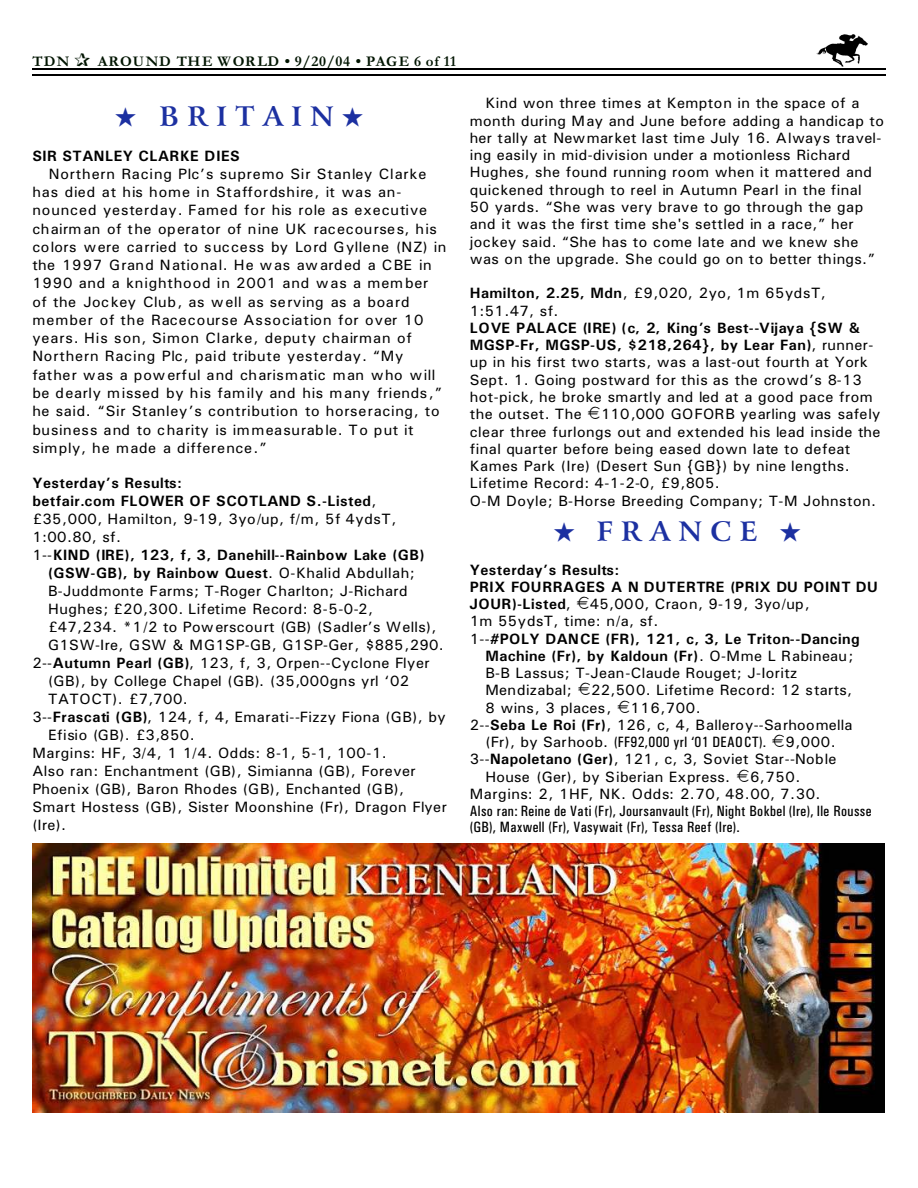
<style>
.page{position:relative;width:918px;height:1188px;background:#fff}
.page>*{position:absolute;margin:0;border:0;box-sizing:border-box;transform-origin:0 0}
.t1{font:700 27px "Arrus BT";letter-spacing:.305em;color:#1c30a1}
.t2{font:15px/17.2px "Univers";letter-spacing:.03em;color:#000}
.t3{font:15px/18.3px "Univers";letter-spacing:.055em;color:#000}
.t4{font:700 15px/17.2px "Univers";letter-spacing:.03em;color:#000}
.t5{font:15px/16.8px "Univers Condensed";letter-spacing:.025em;color:#000}
.t6{font:15px/17.2px "Univers";letter-spacing:.01em;color:#000;text-align:center}
.t7{font:700 15px "Garamond";letter-spacing:.04em;color:#001400}
.s1{font-weight:400}
.s2{font-weight:700}
.s3{font-family:"Univers"}
</style>
<div class="page">
<img style="left:817px;top:35px;width:51px;height:31px">
<hr style="left:32px;top:68px;width:853px;height:1px;background:#000">
<hr style="left:32px;top:75px;width:853px;height:1px;background:#000">
<img style="left:32px;top:844px;width:852px;height:268px">
<p class="t7" style="left:32px;top:56px;width:39px">TDN</p>
<p class="t7" style="left:98px;top:56px;width:360px">AROUND THE WORLD • 9/20/04 • PAGE 6 of 11</p>
<h1 class="t1" style="left:115px;top:106px;width:250px">★ BRITAIN★</h1>
<p class="t4" style="left:32px;top:148px;width:209px">SIR STANLEY CLARKE DIES</p>
<p class="t3" style="left:32px;top:166px;width:415px;text-indent:17px">Northern Racing Plc’s supremo Sir Stanley Clarke has died at his home in Staffordshire, it was an&shy;nounced yesterday. Famed for his role as executive chairman of the operator of nine UK racecourses, his colors were carried to success by Lord Gyllene (NZ) in the 1997 Grand National. He was awarded a CBE in 1990 and a knighthood in 2001 and was a member of the Jockey Club, as well as serving as a board member of the Racecourse Association for over 10 years. His son, Simon Clarke, deputy chairman of Northern Racing Plc, paid tribute yesterday. “My father was a powerful and charismatic man who will be dearly missed by his family and his many friends,” he said. “Sir Stanley’s contribution to horseracing, to business and to charity is immeasurable. To put it simply, he made a difference.”</p>
<p class="t4" style="left:32px;top:475px;width:151px">Yesterday’s Results:</p>
<p class="t4" style="left:32px;top:493px;width:346px">betfair.com FLOWER OF SCOTLAND S.-Listed<span class="s1">,</span></p>
<p class="t2" style="left:32px;top:511px;width:366px">£35,000, Hamilton, 9-19, 3yo/up, f/m, 5f 4ydsT,</p>
<p class="t2" style="left:32px;top:529px;width:90px">1:00.80, sf.</p>
<p class="t4" style="left:32px;top:547px;width:394px"><span class="s1">1--</span>KIND (IRE), 123, f, 3, Danehill--Rainbow Lake (GB)</p>
<p class="t4" style="left:48px;top:565px;width:368px">(GSW-GB), by Rainbow Quest<span class="s1">. O-Khalid Abdullah;</span></p>
<p class="t2" style="left:48px;top:583px;width:361px">B-Juddmonte Farms; T-Roger Charlton; J-Richard</p>
<p class="t2" style="left:48px;top:601px;width:327px">Hughes; £20,300. Lifetime Record: 8-5-0-2,</p>
<p class="t2" style="left:48px;top:619px;width:390px">£47,234. *1/2 to Powerscourt (GB) (Sadler’s Wells),</p>
<p class="t2" style="left:48px;top:637px;width:397px">G1SW-Ire, GSW &amp; MG1SP-GB, G1SP-Ger, $885,290.</p>
<p class="t2" style="left:32px;top:655px;width:399px">2--<span class="s2">Autumn Pearl (GB)</span>, 123, f, 3, Orpen--Cyclone Flyer</p>
<p class="t2" style="left:48px;top:673px;width:363px">(GB), by College Chapel (GB). (35,000gns yrl ‘02</p>
<p class="t2" style="left:48px;top:691px;width:141px">TATOCT). £7,700.</p>
<p class="t2" style="left:32px;top:709px;width:415px">3--<span class="s2">Frascati (GB)</span>, 124, f, 4, Emarati--Fizzy Fiona (GB), by</p>
<p class="t2" style="left:48px;top:727px;width:148px">Efisio (GB). £3,850.</p>
<p class="t2" style="left:32px;top:745px;width:356px">Margins: HF, 3/4, 1 1/4. Odds: 8-1, 5-1, 100-1.</p>
<p class="t2" style="left:32px;top:763px;width:385px">Also ran: Enchantment (GB), Simianna (GB), Forever</p>
<p class="t2" style="left:32px;top:781px;width:373px">Phoenix (GB), Baron Rhodes (GB), Enchanted (GB),</p>
<p class="t2" style="left:32px;top:799px;width:416px">Smart Hostess (GB), Sister Moonshine (Fr), Dragon Flyer</p>
<p class="t2" style="left:32px;top:817px;width:35px">(Ire).</p>
<p class="t2" style="left:470px;top:96px;width:416px;text-indent:16px">Kind won three times at Kempton in the space of a month during May and June before adding a handicap to her tally at Newmarket last time July 16. Always travel&shy;ing easily in mid-division under a motionless Richard Hughes, she found running room when it mattered and quickened through to reel in Autumn Pearl in the final 50 yards. “She was very brave to go through the gap and it was the first time she's settled in a race,” her jockey said. “She has to come late and we knew she was on the upgrade. She could go on to better things.”</p>
<p class="t2" style="left:470px;top:286px;width:358px"><span class="s2">Hamilton, 2.25, Mdn</span>, £9,020, 2yo, 1m 65ydsT,<br>1:51.47, sf.</p>
<p class="t2" style="left:470px;top:320px;width:405px"><span class="s2">LOVE PALACE (IRE) (c, 2, King’s Best--Vijaya {SW &amp; MGSP-Fr, MGSP-US, $218,264}, by Lear Fan)</span>, runner&shy;up in his first two starts, was a last-out fourth at York Sept. 1. Going postward for this as the crowd’s 8-13 hot-pick, he broke smartly and led at a good pace from the outset. The</p>
<p class="t2" style="left:470px;top:407px;width:412px;text-indent:131px">110,000 GOFORB yearling was safely clear three furlongs out and extended his lead inside the final quarter before being eased down late to defeat Kames Park (Ire) (Desert Sun {GB}) by nine lengths.<br>Lifetime Record: 4-1-2-0, £9,805.<br>O-M Doyle; B-Horse Breeding Company; T-M Johnston.</p>
<h1 class="t1" style="left:554px;top:520px;width:249px">★ FRANCE ★</h1>
<p class="t4" style="left:470px;top:562px;width:410px">Yesterday’s Results:<br>PRIX FOURRAGES A N DUTERTRE (PRIX DU POINT DU<br>JOUR)-Listed<span class="s1">,</span></p>
<p class="t2" style="left:590px;top:596px;width:221px">45,000, Craon, 9-19, 3yo/up,</p>
<p class="t2" style="left:470px;top:614px;width:190px">1m 55ydsT, time: n/a, sf.</p>
<p class="t4" style="left:470px;top:631px;width:391px"><span class="s1">1--</span>#POLY DANCE (FR), 121, c, 3, Le Triton--Dancing</p>
<p class="t4" style="left:485px;top:648px;width:369px">Machine (Fr), by Kaldoun (Fr)<span class="s1">. O-Mme L Rabineau;</span></p>
<p class="t2" style="left:485px;top:666px;width:314px">B-B Lassus; T-Jean-Claude Rouget; J-Ioritz</p>
<p class="t2" style="left:485px;top:683px;width:88px">Mendizabal;</p>
<p class="t2" style="left:485px;top:683px;width:368px;text-indent:106px">22,500. Lifetime Record: 12 starts,<br>8 wins, 3 places,</p>
<p class="t6" style="left:470px;top:700px;width:384px">116,700.<br>2--<span class="s2">Seba Le Roi (Fr)</span>, 126, c, 4, Balleroy--Sarhoomella</p>
<p class="t5" style="left:485px;top:735px;width:282px"><span class="s3">(Fr), by Sarhoob.</span> (FF92,000 yrl ‘01 DEAOCT).</p>
<p class="t2" style="left:785px;top:735px;width:52px">9,000.</p>
<p class="t6" style="left:470px;top:752px;width:368px">3--<span class="s2">Napoletano (Ger)</span>, 121, c, 3, Soviet Star--Noble</p>
<p class="t2" style="left:485px;top:769px;width:246px">House (Ger), by Siberian Express.</p>
<p class="t2" style="left:470px;top:769px;width:352px;text-indent:280px">6,750.<br>Margins: 2, 1HF, NK. Odds: 2.70, 48.00, 7.30.</p>
<p class="t5" style="left:470px;top:803px;width:403px">Also ran: Reine de Vati (Fr), Joursanvault (Fr), Night Bokbel (Ire), Ile Rousse (GB), Maxwell (Fr), Vasywait (Fr), Tessa Reef (Ire).</p>
</div>
